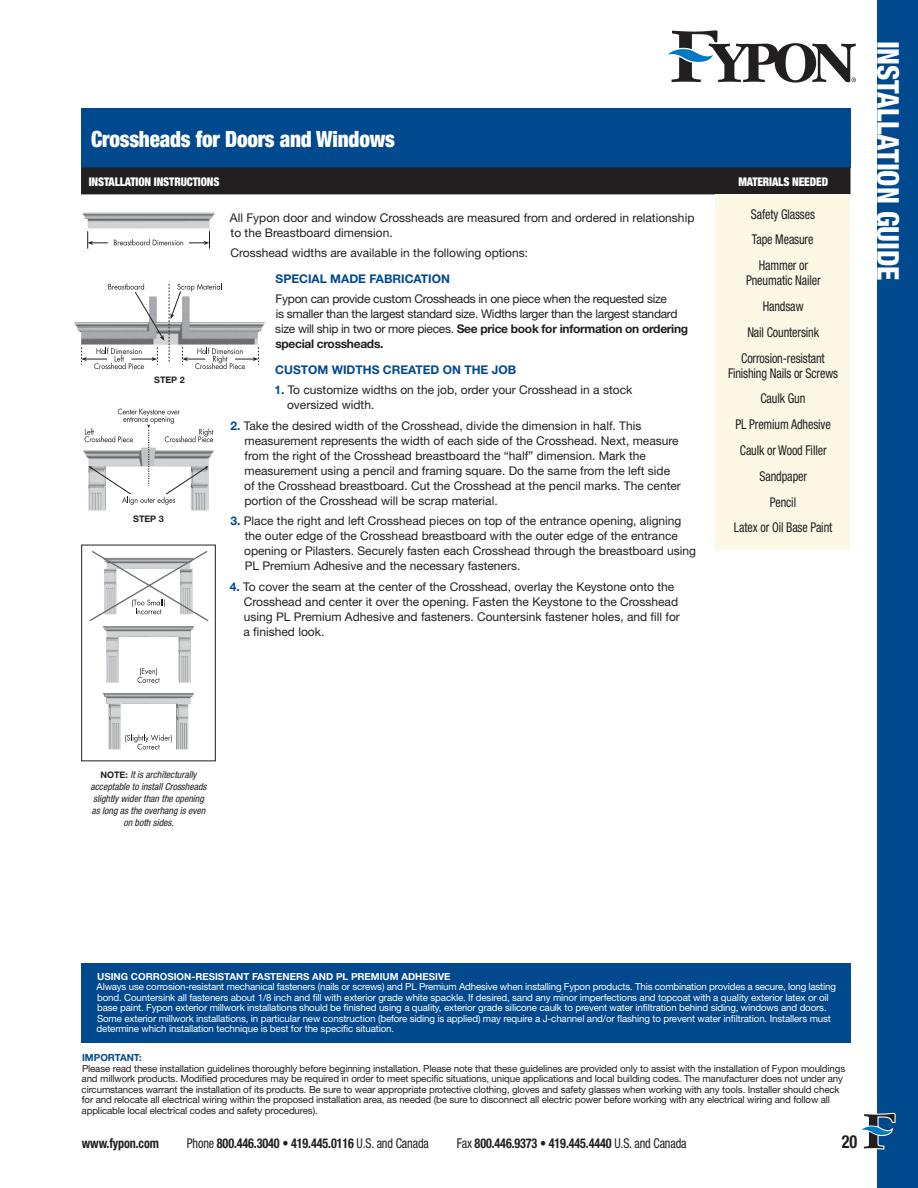
<style>
.page{position:relative;width:918px;height:1188px;background:#fff}
.page>*{position:absolute;margin:0;border:0;box-sizing:border-box;transform-origin:0 0}
.t1{font:800 condensed 30px "Helvetica Neue";letter-spacing:-.005em;color:#fff;scale:.95 1}
.t2{font:900 condensed 22.5px "Helvetica Neue";letter-spacing:-.01em;color:#fff;scale:.94 1}
.t3{font:700 condensed 18px "Helvetica Neue";color:#231f20;scale:.9 1}
.t4{font:condensed 13.5px/25.8px "Helvetica Neue";letter-spacing:-.01em;color:#231f20;text-align:center;scale:.9 1}
.t5{font:700 condensed 13.5px "Helvetica Neue";letter-spacing:-.01em;color:#231f20;scale:.9 1}
.t6{font:12px/15px "Helvetica Neue";color:#231f20}
.t7{font:12px/15px "Helvetica Neue";letter-spacing:-.025em;color:#231f20}
.t8{font:700 12px "Helvetica Neue";color:#01498e}
.t9{font:900 condensed 12px "Helvetica Neue";letter-spacing:-.01em;color:#fff;scale:.94 1}
.t10{font:9.75px/10.5px "Helvetica Neue";letter-spacing:-.015em;color:#fff}
.t11{font:9.75px/10.5px "Helvetica Neue";letter-spacing:-.015em;color:#231f20}
.t12{font:italic condensed 9.75px/12px "Helvetica Neue";color:#231f20;text-align:center}
.t13{font:700 9.75px "Helvetica Neue";color:#fff}
.t14{font:700 9.75px "Helvetica Neue";color:#01498e}
.t15{font:700 9px "Helvetica Neue";color:#231f20}
.s1{font-weight:700}
.s2{font-weight:700;color:#01498e}
.s3{font-weight:700;font-style:normal;font-stretch:normal;font-size:9px}
.s4{font-weight:400}
</style>
<div class="page">
<div style="left:877px;top:0;width:41px;height:1188px;background:#01498e"></div>
<svg style="left:861px;top:1113px;width:35px;height:37px"></svg>
<svg style="left:668px;top:30px;width:188px;height:53px"></svg>
<div style="left:81px;top:108px;width:769px;height:59px;background:#01498e"></div>
<div style="left:81px;top:167px;width:769px;height:27px;background:#231f20"></div>
<div style="left:716px;top:194px;width:134px;height:356px;background:#fcf8e5"></div>
<img style="left:83px;top:213px;width:131px;height:15px">
<svg style="left:87px;top:231px;width:21px;height:18px"></svg>
<svg style="left:189px;top:231px;width:21px;height:18px"></svg>
<svg style="left:114px;top:239px;width:69px;height:6px"></svg>
<svg style="left:74px;top:283px;width:191px;height:86px"></svg>
<img style="left:83px;top:450px;width:131px;height:60px">
<svg style="left:85px;top:409px;width:128px;height:96px"></svg>
<div style="left:81px;top:545px;width:135px;height:216px;border:1px solid #231f20"></div>
<img style="left:103px;top:626px;width:91px;height:57px">
<img style="left:103px;top:693px;width:91px;height:56px">
<svg style="left:138px;top:668px;width:22px;height:15px"></svg>
<svg style="left:125px;top:734px;width:47px;height:16px"></svg>
<svg style="left:89px;top:550px;width:120px;height:72px"></svg>
<div style="left:81px;top:963px;width:769px;height:79px;background:#01498e"></div>
<h2 class="t2" style="left:91px;top:125px;width:325px">Crossheads for Doors and Windows</h2>
<p class="t9" style="left:89px;top:174px;width:141px">INSTALLATION INSTRUCTIONS</p>
<p class="t9" style="left:738px;top:174px;width:97px">MATERIALS NEEDED</p>
<p class="t4" style="left:751px;top:201px;width:73px">Safety Glasses<br>Tape Measure<br>Hammer or</p>
<p class="t4" style="left:741px;top:267px;width:94px">Pneumatic Nailer<br>Handsaw<br>Nail Countersink<br>Corrosion-resistant</p>
<p class="t4" style="left:728px;top:360px;width:124px">Finishing Nails or Screws<br>Caulk Gun<br>PL Premium Adhesive<br>Caulk or Wood Filler<br>Sandpaper<br>Pencil<br>Latex or Oil Base Paint</p>
<p class="t6" style="left:230px;top:210px;width:466px">All Fypon door and window Crossheads are measured from and ordered in relationship to the Breastboard dimension.</p>
<p class="t6" style="left:230px;top:245px;width:299px">Crosshead widths are available in the following options:</p>
<p class="t8" style="left:276px;top:271px;width:176px">SPECIAL MADE FABRICATION</p>
<p class="t7" style="left:275px;top:291px;width:414px">Fypon can provide custom Crossheads in one piece when the requested size<br>is smaller than the largest standard size. Widths larger than the largest standard size will ship in two or more pieces. <span class="s1">See price book for information on ordering special crossheads.</span></p>
<p class="t8" style="left:275px;top:362px;width:242px">CUSTOM WIDTHS CREATED ON THE JOB</p>
<p class="t6" style="left:287px;top:382px;width:347px;text-indent:-13px"><span class="s2">1.</span> To customize widths on the job, order your Crosshead in a stock oversized width.</p>
<p class="t6" style="left:244px;top:418px;width:438px;text-indent:-14px"><span class="s2">2.</span> Take the desired width of the Crosshead, divide the dimension in half. This measurement represents the width of each side of the Crosshead. Next, measure from the right of the Crosshead breastboard the “half” dimension. Mark the measurement using a pencil and framing square. Do the same from the left side of the Crosshead breastboard. Cut the Crosshead at the pencil marks. The center portion of the Crosshead will be scrap material.</p>
<p class="t6" style="left:244px;top:513px;width:453px;text-indent:-14px"><span class="s2">3.</span> Place the right and left Crosshead pieces on top of the entrance opening, aligning the outer edge of the Crosshead breastboard with the outer edge of the entrance opening or Pilasters. Securely fasten each Crosshead through the breastboard using PL Premium Adhesive and the necessary fasteners.</p>
<p class="t6" style="left:244px;top:579px;width:438px;text-indent:-14px"><span class="s2">4.</span> To cover the seam at the center of the Crosshead, overlay the Keystone onto the Crosshead and center it over the opening. Fasten the Keystone to the Crosshead using PL Premium Adhesive and fasteners. Countersink fastener holes, and fill for a finished look.</p>
<p class="t15" style="left:154px;top:374px;width:32px">STEP 2</p>
<p class="t15" style="left:133px;top:513px;width:32px">STEP 3</p>
<h1 class="t1" style="left:907px;top:40px;width:254px;rotate:90deg">INSTALLATION GUIDE</h1>
<p class="t12" style="left:90px;top:769px;width:118px"><span class="s3">NOTE:</span> It is architecturally acceptable to install Crossheads slightly wider than the opening as long as the overhang is even on both sides.</p>
<p class="t13" style="left:97px;top:970px;width:355px">USING CORROSION-RESISTANT FASTENERS AND PL PREMIUM ADHESIVE</p>
<p class="t10" style="left:97px;top:982px;width:741px">Always use corrosion-resistant mechanical fasteners (nails or screws) and PL Premium Adhesive when installing Fypon products. This combination provides a secure, long lasting bond. Countersink all fasteners about 1/8 inch and fill with exterior grade white spackle. If desired, sand any minor imperfections and topcoat with a quality exterior latex or oil base paint. Fypon exterior millwork installations should be finished using a quality, exterior grade silicone caulk to prevent water infiltration behind siding, windows and doors.<br>Some exterior millwork installations, in particular new construction (before siding is applied) may require a J-channel and/or flashing to prevent water infiltration. Installers must determine which installation technique is best for the specific situation.</p>
<p class="t14" style="left:82px;top:1052px;width:61px">IMPORTANT:</p>
<p class="t11" style="left:82px;top:1063px;width:765px">Please read these installation guidelines thoroughly before beginning installation. Please note that these guidelines are provided only to assist with the installation of Fypon mouldings and millwork products. Modified procedures may be required in order to meet specific situations, unique applications and local building codes. The manufacturer does not under any circumstances warrant the installation of its products. Be sure to wear appropriate protective clothing, gloves and safety glasses when working with any tools. Installer should check for and relocate all electrical wiring within the proposed installation area, as needed (be sure to disconnect all electric power before working with any electrical wiring and follow all applicable local electrical codes and safety procedures).</p>
<p class="t5" style="left:82px;top:1135px;width:87px">www.fypon.com</p>
<p class="t5" style="left:187px;top:1135px;width:270px"><span class="s4">Phone</span> 800.446.3040 • 419.445.0116 <span class="s4">U.S. and Canada</span></p>
<p class="t5" style="left:457px;top:1135px;width:257px"><span class="s4">Fax</span> 800.446.9373 • 419.445.4440 <span class="s4">U.S. and Canada</span></p>
<h3 class="t3" style="left:842px;top:1131px;width:19px">20</h3>
</div>
